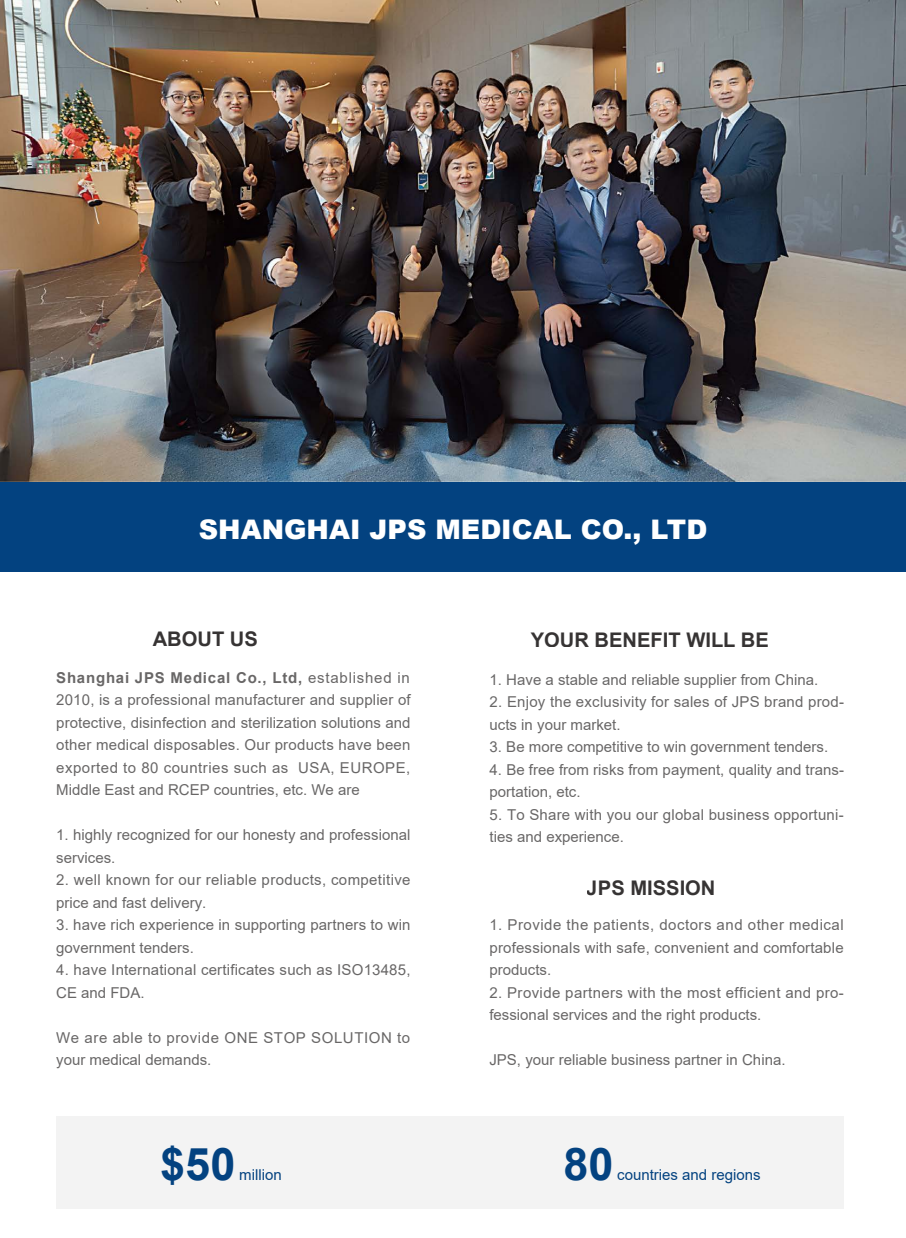
<style>
.page{position:relative;width:906px;height:1238px;background:#fff}
.page>*{position:absolute;margin:0;border:0;box-sizing:border-box;transform-origin:0 0}
.t1{font:700 45px "Arial";color:#034280}
.t2{font:900 27px "Arial";color:#fff}
.t3{font:700 20.1px "Arial";color:#040000}
.t4{font:15px/22.5px "Arial";letter-spacing:.005em;color:#040000}
.t5{font:15px/22.5px "Arial";letter-spacing:.025em;color:#040000}
.t6{font:15px/22.5px "Arial";letter-spacing:.04em;color:#040000}
.t7{font:15px "Arial";color:#034280}
.s1{font-weight:700}
</style>
<div class="page">
<img style="left:0;top:0;width:906px;height:482px">
<div style="left:0;top:482px;width:906px;height:89px;background:#034280"></div>
<div style="left:56px;top:1116px;width:788px;height:93px;background:#f3f3f3"></div>
<h2 class="t2" style="left:199px;top:509px;width:510px">SHANGHAI JPS MEDICAL CO., LTD</h2>
<h3 class="t3" style="left:153px;top:625px;width:107px">ABOUT US</h3>
<p class="t4" style="left:56px;top:666px;width:356px;text-align:justify"><span class="s1">Shanghai JPS Medical Co., Ltd,</span> established in 2010, is a professional manufacturer and supplier of protective, disinfection and sterilization solutions and other medical disposables. Our products have been exported to 80 countries such as USA, EUROPE, Middle East and RCEP countries, etc. We are</p>
<p class="t4" style="left:56px;top:823px;width:356px">1. highly recognized for our honesty and professional services.</p>
<p class="t5" style="left:56px;top:868px;width:356px">2. well known for our reliable products, competitive price and fast delivery.</p>
<p class="t4" style="left:56px;top:913px;width:356px">3. have rich experience in supporting partners to win government tenders.</p>
<p class="t4" style="left:56px;top:958px;width:356px">4. have International certificates such as ISO13485,<br>CE and FDA.</p>
<p class="t6" style="left:56px;top:1026px;width:355px">We are able to provide ONE STOP SOLUTION to your medical demands.</p>
<h3 class="t3" style="left:531px;top:625px;width:240px">YOUR BENEFIT WILL BE</h3>
<p class="t4" style="left:489px;top:668px;width:330px">1. Have a stable and reliable supplier from China.</p>
<p class="t4" style="left:489px;top:690px;width:356px">2. Enjoy the exclusivity for sales of JPS brand prod&shy;ucts in your market.</p>
<p class="t4" style="left:489px;top:735px;width:340px">3. Be more competitive to win government tenders.</p>
<p class="t4" style="left:489px;top:758px;width:356px">4. Be free from risks from payment, quality and trans&shy;portation, etc.</p>
<p class="t4" style="left:489px;top:803px;width:355px">5. To Share with you our global business opportuni&shy;ties and experience.</p>
<h3 class="t3" style="left:586px;top:873px;width:130px">JPS MISSION</h3>
<p class="t4" style="left:489px;top:913px;width:356px;text-align:justify">1. Provide the patients, doctors and other medical professionals with safe, convenient and comfortable products.</p>
<p class="t5" style="left:489px;top:981px;width:356px">2. Provide partners with the most efficient and pro&shy;fessional services and the right products.</p>
<p class="t4" style="left:489px;top:1048px;width:297px">JPS, your reliable business partner in China.</p>
<h1 class="t1" style="left:160px;top:1132px;width:77px">$50</h1>
<p class="t7" style="left:239px;top:1164px;width:44px">million</p>
<h1 class="t1" style="left:563px;top:1132px;width:52px">80</h1>
<p class="t7" style="left:617px;top:1164px;width:145px">countries and regions</p>
</div>
